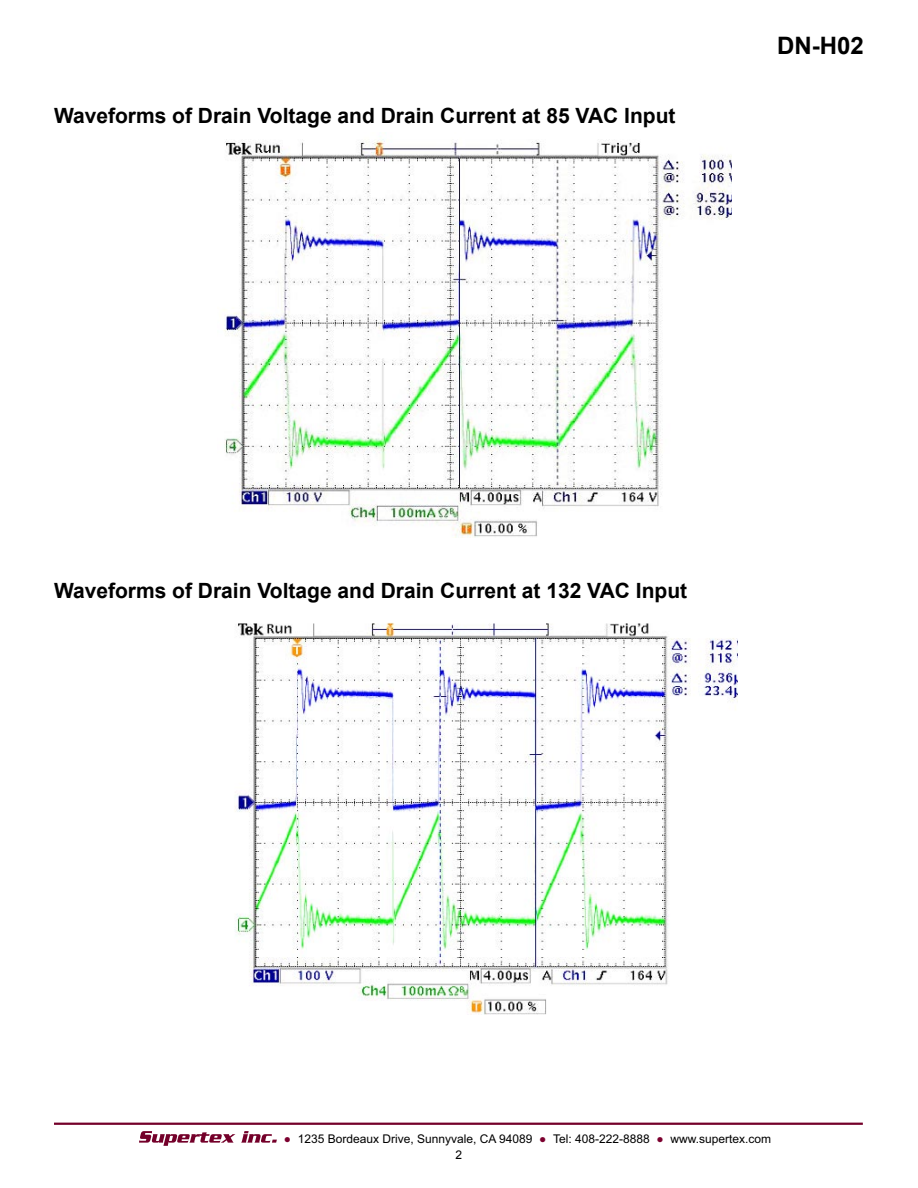
<style>
.page{position:relative;width:918px;height:1188px;background:#fff}
.page>*{position:absolute;margin:0;border:0;box-sizing:border-box;transform-origin:0 0}
.t1{font:700 24px "Arial";color:#000}
.t2{font:700 21px "Arial";color:#000}
.t3{font:12px "Arial";color:#000}
.s1{color:#7c002f}
</style>
<div class="page">
<hr style="left:54px;top:1123px;width:809px;height:2px;background:#74002a">
<svg style="left:139px;top:1131px;width:96px;height:15px"></svg>
<svg style="left:241px;top:1131px;width:36px;height:12px"></svg>
<img style="left:224px;top:139px;width:508px;height:398px">
<img style="left:235px;top:622px;width:503px;height:392px">
<p class="t2" style="left:54px;top:102px;width:623px">Waveforms of Drain Voltage and Drain Current at 85 VAC Input</p>
<p class="t1" style="left:777px;top:30px;width:88px">DN-H02</p>
<p class="t2" style="left:54px;top:577px;width:635px">Waveforms of Drain Voltage and Drain Current at 132 VAC Input</p>
<p class="t3" style="left:284px;top:1131px;width:489px"><span class="s1">●</span> 1235 Bordeaux Drive, Sunnyvale, CA 94089 <span class="s1">●</span> Tel: 408-222-8888 <span class="s1">●</span> www.supertex.com</p>
<p class="t3" style="left:456px;top:1147px;width:8px">2</p>
</div>
